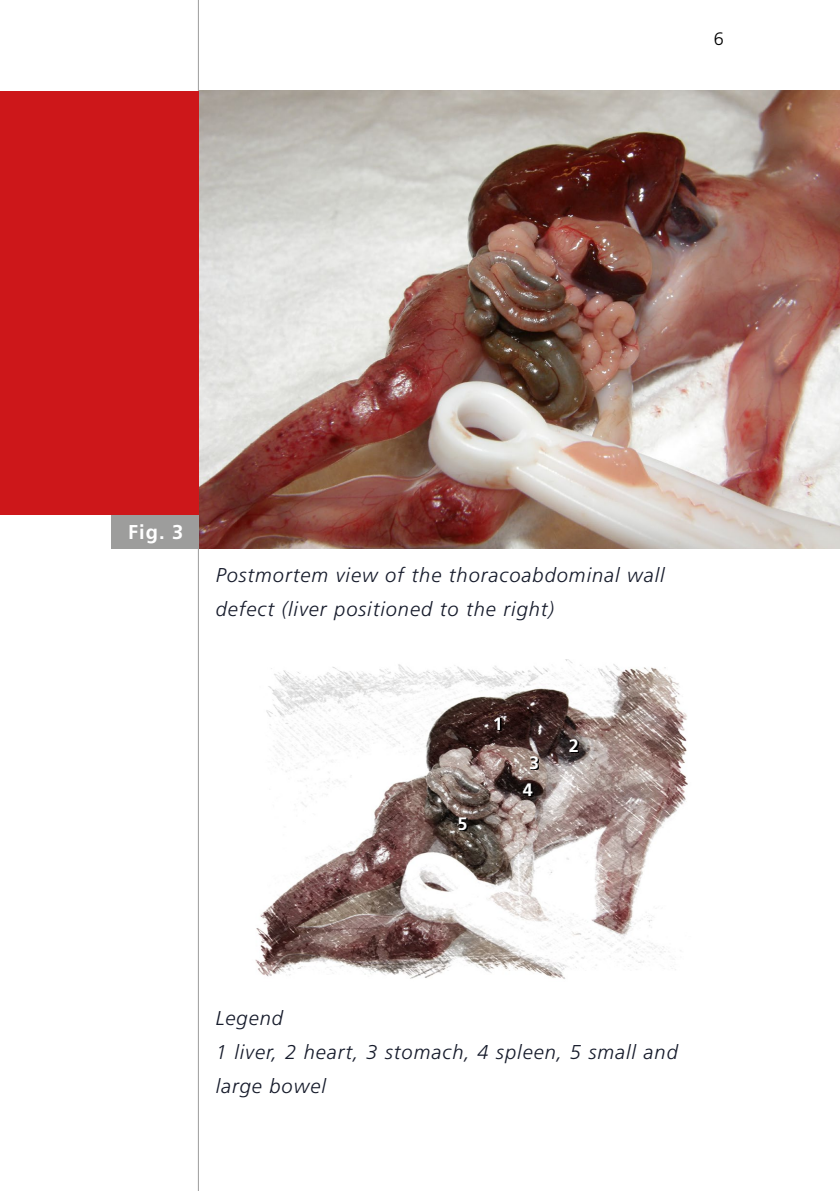
<style>
.page{position:relative;width:840px;height:1191px;background:#fff}
.page>*{position:absolute;margin:0;border:0;box-sizing:border-box;transform-origin:0 0}
.t1{font:italic 300 20px/34px "Frutiger LT Std";letter-spacing:.05em;color:#161b2b}
.t2{font:700 20px "Frutiger LT Std";color:#fff}
.t3{font:700 18px/27px "Frutiger LT Std";color:#fff;text-align:center}
.t4{font:300 18px "Frutiger LT Std";color:#000}
</style>
<div class="page">
<hr style="left:198px;top:0;width:1px;height:1191px;background:#9d9d9c">
<img style="left:198px;top:91px;width:641px;height:457px">
<div style="left:111px;top:514px;width:87px;height:34px;background:#9d9d9c"></div>
<div style="left:0;top:91px;width:198px;height:423px;background:#cd171a"></div>
<img style="left:255px;top:660px;width:433px;height:319px">
<svg style="left:494px;top:718px;width:7px;height:13px"></svg>
<svg style="left:570px;top:740px;width:9px;height:13px"></svg>
<svg style="left:530px;top:757px;width:9px;height:13px"></svg>
<svg style="left:523px;top:784px;width:10px;height:13px"></svg>
<svg style="left:459px;top:817px;width:8px;height:14px"></svg>
<p class="t4" style="left:713px;top:28px;width:12px">6</p>
<p class="t2" style="left:128px;top:520px;width:57px">Fig. 3</p>
<p class="t1" style="left:215px;top:559px;width:450px">Postmortem view of the thoracoabdominal wall defect (liver positioned to the right)</p>
<p class="t3" style="left:457px;top:810px;width:12px">5</p>
<p class="t3" style="left:492px;top:710px;width:12px">1</p>
<p class="t3" style="left:522px;top:749px;width:18px">3<br>4</p>
<p class="t3" style="left:568px;top:732px;width:12px">2</p>
<p class="t1" style="left:215px;top:1001px;width:463px">Legend<br>1 liver, 2 heart, 3 stomach, 4 spleen, 5 small and large bowel</p>
</div>
